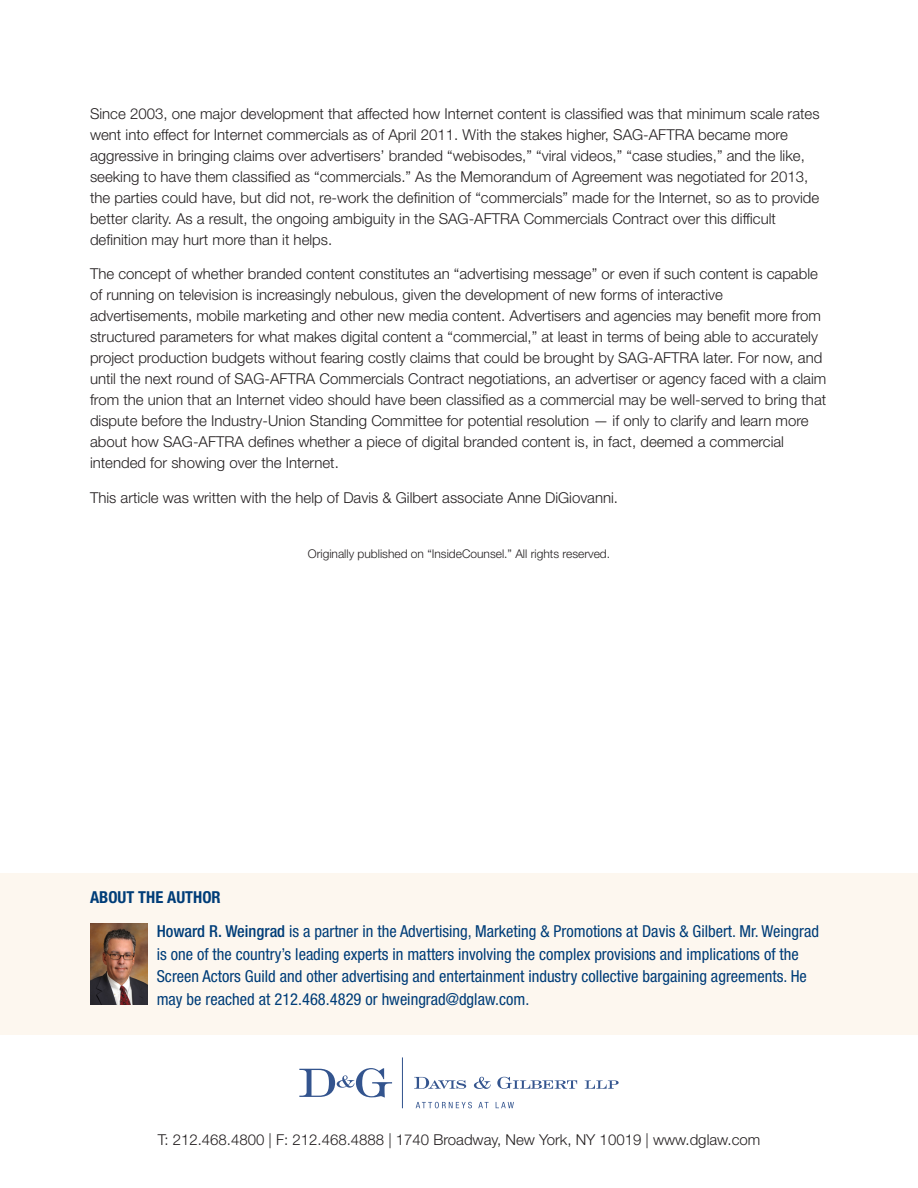
<style>
.page{position:relative;width:918px;height:1188px;background:#fff}
.page>*{position:absolute;margin:0;border:0;box-sizing:border-box;transform-origin:0 0}
._05_b_About_Body{font:condensed 16.5px/22.5px "Helvetica Neue LT Std";color:#003d78}
._05_a_About_Head{font:700 condensed 16.5px "Helvetica Neue LT Std";color:#003d78}
._02_e_Story_Body{font:300 15px/21px "Helvetica Neue LT Std";color:#231f20}
._02_e_Story_Body-2{font:300 12px "Helvetica Neue LT Std";color:#231f20}
.s1{font-weight:500}
</style>
<div class="page">
<div style="left:0;top:873px;width:918px;height:162px;background:#fdf7ef"></div>
<img style="left:90px;top:924px;width:58px;height:81px">
<hr style="left:402px;top:1058px;width:1px;height:50px;background:#33548e">
<svg style="left:299px;top:1068px;width:93px;height:30px"></svg>
<svg style="left:414px;top:1077px;width:52px;height:12px"></svg>
<svg style="left:474px;top:1077px;width:17px;height:12px"></svg>
<svg style="left:497px;top:1077px;width:80px;height:12px"></svg>
<svg style="left:585px;top:1080px;width:34px;height:9px"></svg>
<svg style="left:416px;top:1102px;width:56px;height:6px"></svg>
<svg style="left:478px;top:1102px;width:11px;height:6px"></svg>
<svg style="left:496px;top:1102px;width:18px;height:6px"></svg>
<p class="_02_e_Story_Body" style="left:90px;top:103px;width:731px">Since 2003, one major development that affected how Internet content is classified was that minimum scale rates went into effect for Internet commercials as of April 2011. With the stakes higher, SAG-AFTRA became more aggressive in bringing claims over advertisers’ branded “webisodes,” “viral videos,” “case studies,” and the like, seeking to have them classified as “commercials.” As the Memorandum of Agreement was negotiated for 2013, the parties could have, but did not, re-work the definition of “commercials” made for the Internet, so as to provide better clarity. As a result, the ongoing ambiguity in the SAG-AFTRA Commercials Contract over this difficult definition may hurt more than it helps.</p>
<p class="_02_e_Story_Body" style="left:90px;top:263px;width:738px">The concept of whether branded content constitutes an “advertising message” or even if such content is capable of running on television is increasingly nebulous, given the development of new forms of interactive advertisements, mobile marketing and other new media content. Advertisers and agencies may benefit more from structured parameters for what makes digital content a “commercial,” at least in terms of being able to accurately project production budgets without fearing costly claims that could be brought by SAG-AFTRA later. For now, and until the next round of SAG-AFTRA Commercials Contract negotiations, an advertiser or agency faced with a claim from the union that an Internet video should have been classified as a commercial may be well-served to bring that dispute before the Industry-Union Standing Committee for potential resolution — if only to clarify and learn more about how SAG-AFTRA defines whether a piece of digital branded content is, in fact, deemed a commercial intended for showing over the Internet.</p>
<p class="_02_e_Story_Body" style="left:90px;top:487px;width:530px">This article was written with the help of Davis &amp; Gilbert associate Anne DiGiovanni.</p>
<p class="_02_e_Story_Body-2" style="left:308px;top:546px;width:304px">Originally published on “InsideCounsel.” All rights reserved.</p>
<p class="_05_a_About_Head" style="left:90px;top:887px;width:132px">ABOUT THE AUTHOR</p>
<p class="_05_b_About_Body" style="left:157px;top:920px;width:664px"><span class="s1">Howard R. Weingrad</span> is a partner in the Advertising, Marketing &amp; Promotions at Davis &amp; Gilbert. Mr. Weingrad is one of the country’s leading experts in matters involving the complex provisions and implications of the Screen Actors Guild and other advertising and entertainment industry collective bargaining agreements. He may be reached at 212.468.4829 or hweingrad@dglaw.com.</p>
<p class="_02_e_Story_Body" style="left:158px;top:1129px;width:604px">T: 212.468.4800 | F: 212.468.4888 | 1740 Broadway, New York, NY 10019 | www.dglaw.com</p>
</div>
